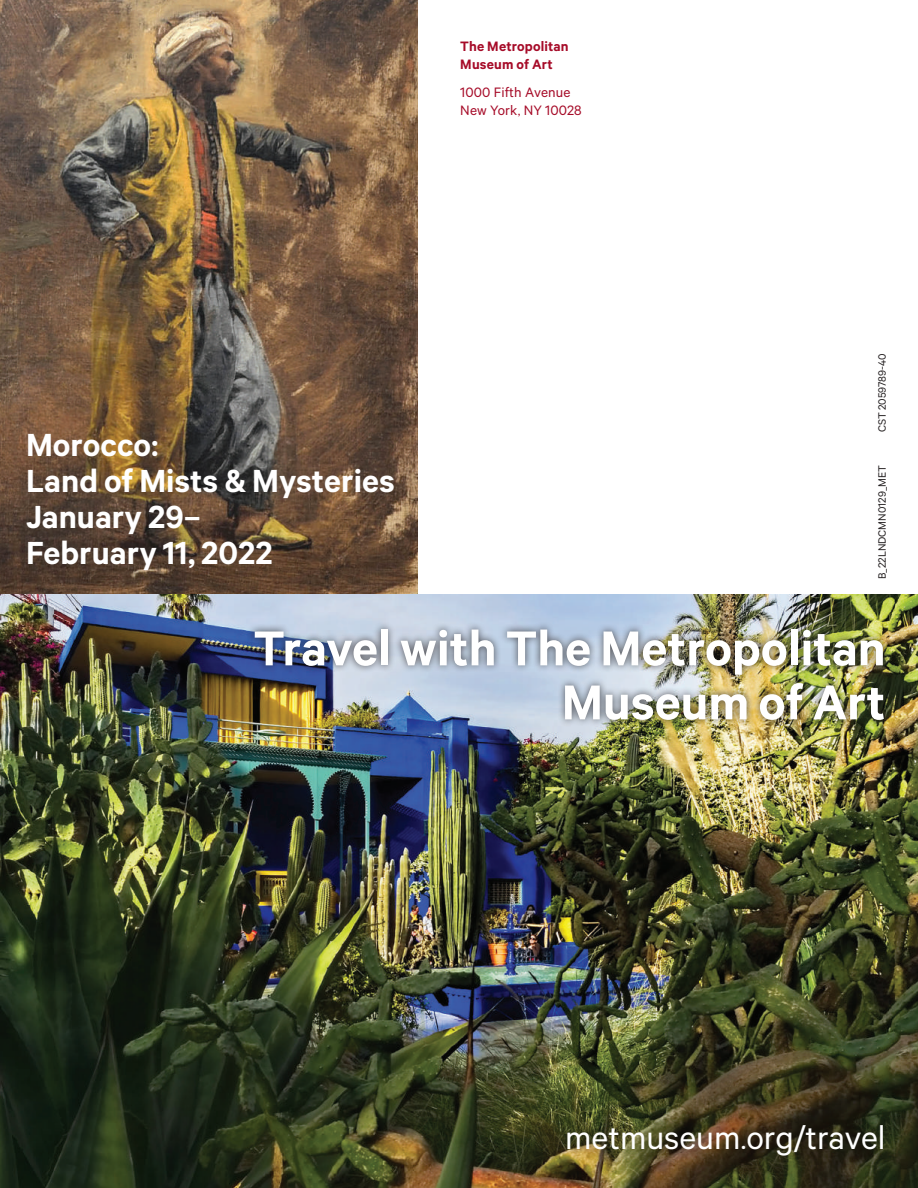
<style>
.page{position:relative;width:918px;height:1188px;background:#fff}
.page>*{position:absolute;margin:0;border:0;box-sizing:border-box;transform-origin:0 0}
.t1{font:600 55.2px/54px "The Met Sans";color:#fff;text-align:right}
.t2{font:36.75px "The Met Sans";color:#fff}
.t3{font:600 36px/36px "The Met Sans";color:#fff}
.t4{font:15.3px/18px "The Met Sans";letter-spacing:.01em;color:#a60b28}
.t5{font:600 15.3px/18px "The Met Sans";letter-spacing:.01em;color:#a60b28}
.t6{font:12px "The Met Sans";color:#231f20}
</style>
<div class="page">
<img style="left:0;top:0;width:417px;height:594px">
<img style="left:0;top:594px;width:918px;height:594px">
<div style="left:247px;top:621px;width:644px;height:107px;background:#231f20;opacity:.75"></div>
<p class="t5" style="left:460px;top:37px;width:110px">The Metropolitan<br>Museum of Art</p>
<p class="t4" style="left:460px;top:83px;width:123px">1000 Fifth Avenue<br>New York, NY 10028</p>
<p class="t3" style="left:26px;top:426px;width:370px">Morocco:<br>Land of Mists &amp; Mysteries<br>January 29–<br>February 11, 2022</p>
<p class="t6" style="left:875px;top:432px;width:80px;rotate:-90deg">CST 2059789-40</p>
<p class="t6" style="left:875px;top:579px;width:116px;rotate:-90deg">B_22LNDCMN0129_MET</p>
<h1 class="t1" style="left:253px;top:620px;width:634px">Travel with The Metropolitan<br>Museum of Art</h1>
<p class="t2" style="left:565px;top:1116px;width:322px">metmuseum.org/travel</p>
</div>
